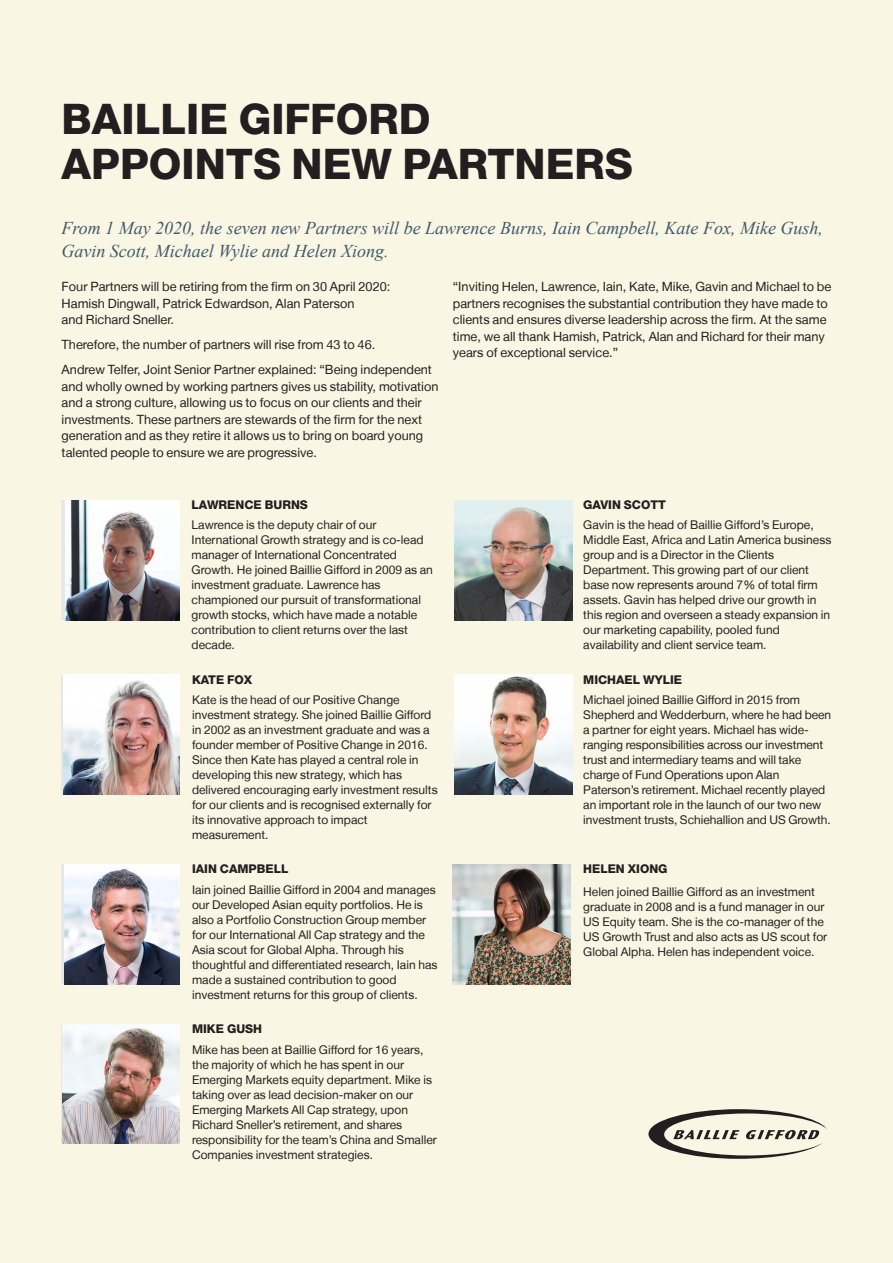
<style>
.page{position:relative;width:893px;height:1263px;background:#f9f6e4}
.page>*{position:absolute;margin:0;border:0;box-sizing:border-box;transform-origin:0 0}
.HEADING{font:800 42px/45px "Helvetica Neue LT";color:#231f20}
.INTRO{font:italic 18px/22.5px "Times New Roman";color:#3f596b}
.BODY_TEXT{font:12.75px/16.5px "Helvetica Neue LT";color:#231f20}
.BODY_TEXT-2{font:12px/15px "Helvetica Neue LT";color:#231f20}
.SUBHEAD{font:12px/15px "Helvetica Neue LT";color:#231f20}
.SUBHEAD-2{font:800 12px "Helvetica Neue LT";color:#231f20}
</style>
<div class="page">
<img style="left:62px;top:1024px;width:117px;height:120px">
<svg style="left:61px;top:500px;width:5px;height:120px"></svg>
<img style="left:66px;top:500px;width:114px;height:120px">
<img style="left:455px;top:500px;width:118px;height:120px">
<img style="left:63px;top:675px;width:116px;height:120px">
<img style="left:455px;top:675px;width:118px;height:120px">
<svg style="left:62px;top:864px;width:3px;height:120px"></svg>
<img style="left:65px;top:864px;width:115px;height:120px">
<img style="left:452px;top:864px;width:118px;height:120px">
<svg style="left:648px;top:1109px;width:179px;height:50px"></svg>
<p class="HEADING" style="left:62px;top:97px;width:573px">BAILLIE GIFFORD<br>APPOINTS NEW PARTNERS</p>
<p class="INTRO" style="left:61px;top:216px;width:763px">From 1 May 2020, the seven new Partners will be Lawrence Burns, Iain Campbell, Kate Fox, Mike Gush,<br>Gavin Scott, Michael Wylie and Helen Xiong.</p>
<p class="BODY_TEXT" style="left:62px;top:278px;width:330px">Four Partners will be retiring from the firm on 30 April 2020:<br>Hamish Dingwall, Patrick Edwardson, Alan Paterson<br>and Richard Sneller.</p>
<p class="BODY_TEXT" style="left:62px;top:336px;width:315px">Therefore, the number of partners will rise from 43 to 46.</p>
<p class="BODY_TEXT" style="left:62px;top:361px;width:378px">Andrew Telfer, Joint Senior Partner explained: “Being independent and wholly owned by working partners gives us stability, motivation and a strong culture, allowing us to focus on our clients and their investments. These partners are stewards of the firm for the next generation and as they retire it allows us to bring on board young talented people to ensure we are progressive.</p>
<p class="BODY_TEXT" style="left:453px;top:278px;width:380px">“Inviting Helen, Lawrence, Iain, Kate, Mike, Gavin and Michael to be partners recognises the substantial contribution they have made to clients and ensures diverse leadership across the firm. At the same time, we all thank Hamish, Patrick, Alan and Richard for their many years of exceptional service.”</p>
<p class="SUBHEAD-2" style="left:192px;top:497px;width:118px">LAWRENCE BURNS</p>
<p class="BODY_TEXT-2" style="left:192px;top:517px;width:243px">Lawrence is the deputy chair of our International Growth strategy and is co-lead manager of International Concentrated Growth. He joined Baillie Gifford in 2009 as an investment graduate. Lawrence has championed our pursuit of transformational growth stocks, which have made a notable contribution to client returns over the last decade.</p>
<p class="SUBHEAD-2" style="left:192px;top:672px;width:62px">KATE FOX</p>
<p class="BODY_TEXT-2" style="left:192px;top:692px;width:247px">Kate is the head of our Positive Change investment strategy. She joined Baillie Gifford in 2002 as an investment graduate and was a founder member of Positive Change in 2016.<br>Since then Kate has played a central role in developing this new strategy, which has delivered encouraging early investment results for our clients and is recognised externally for its innovative approach to impact measurement.</p>
<p class="SUBHEAD-2" style="left:192px;top:862px;width:98px">IAIN CAMPBELL</p>
<p class="BODY_TEXT-2" style="left:192px;top:881px;width:247px">Iain joined Baillie Gifford in 2004 and manages our Developed Asian equity portfolios. He is also a Portfolio Construction Group member for our International All Cap strategy and the Asia scout for Global Alpha. Through his thoughtful and differentiated research, Iain has made a sustained contribution to good investment returns for this group of clients.</p>
<p class="SUBHEAD-2" style="left:192px;top:1022px;width:72px">MIKE GUSH</p>
<p class="BODY_TEXT-2" style="left:192px;top:1042px;width:246px">Mike has been at Baillie Gifford for 16 years, the majority of which he has spent in our Emerging Markets equity department. Mike is taking over as lead decision-maker on our Emerging Markets All Cap strategy, upon Richard Sneller’s retirement, and shares responsibility for the team’s China and Smaller Companies investment strategies.</p>
<p class="SUBHEAD-2" style="left:583px;top:497px;width:84px">GAVIN SCOTT</p>
<p class="BODY_TEXT-2" style="left:583px;top:517px;width:250px">Gavin is the head of Baillie Gifford’s Europe, Middle East, Africa and Latin America business group and is a Director in the Clients Department. This growing part of our client base now represents around 7% of total firm assets. Gavin has helped drive our growth in this region and overseen a steady expansion in our marketing capability, pooled fund availability and client service team.</p>
<p class="SUBHEAD-2" style="left:583px;top:672px;width:100px">MICHAEL WYLIE</p>
<p class="BODY_TEXT-2" style="left:583px;top:692px;width:250px">Michael joined Baillie Gifford in 2015 from Shepherd and Wedderburn, where he had been a partner for eight years. Michael has wide&shy;ranging responsibilities across our investment trust and intermediary teams and will take charge of Fund Operations upon Alan Paterson’s retirement. Michael recently played an important role in the launch of our two new investment trusts, Schiehallion and US Growth.</p>
<p class="SUBHEAD-2" style="left:583px;top:862px;width:86px">HELEN XIONG</p>
<p class="SUBHEAD" style="left:583px;top:884px;width:246px">Helen joined Baillie Gifford as an investment graduate in 2008 and is a fund manager in our US Equity team. She is the co-manager of the US Growth Trust and also acts as US scout for Global Alpha. Helen has independent voice.</p>
</div>
